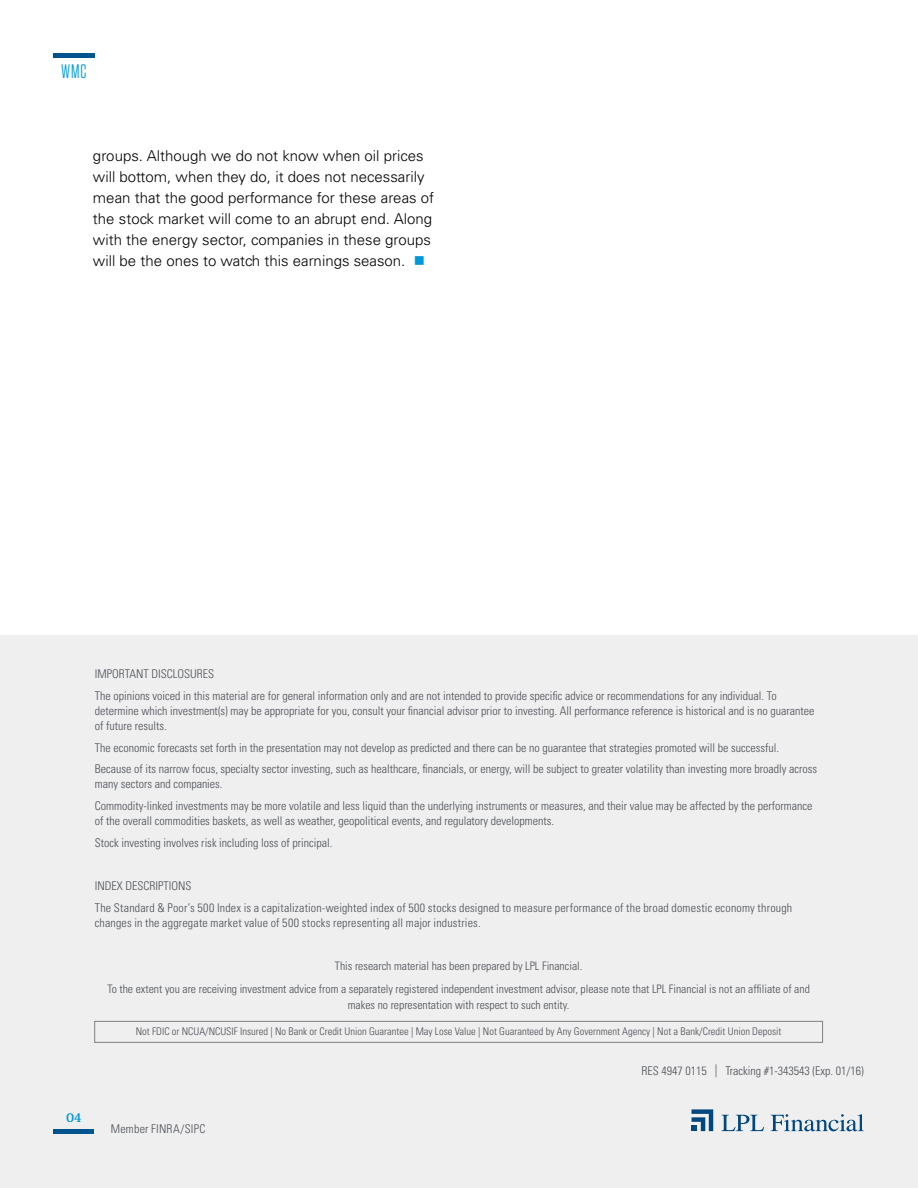
<style>
.page{position:relative;width:918px;height:1188px;background:#fff}
.page>*{position:absolute;margin:0;border:0;box-sizing:border-box;transform-origin:0 0}
.t1{font:19.5px "Tungsten Narrow";color:#0098d8}
.t2{font:300 15px/21px "Univers";color:#000}
.t3{font:300 condensed 12px/21.8px "Univers";color:#4b4f54}
.t4{font:700 12px "Domine";color:#0098d8}
.t5{font:300 condensed 11.7px/22.8px "Univers";color:#4b4f54;text-align:center}
.t6{font:300 condensed 10.5px "Univers";color:#4b4f54}
.s1{color:#0098d8}
.s2{font-size:12.9px}
</style>
<div class="page">
<div style="left:0;top:1068px;width:918px;height:120px;background:#efeff0"></div>
<svg style="left:721px;top:1115px;width:43px;height:16px"></svg>
<svg style="left:771px;top:1114px;width:93px;height:17px"></svg>
<svg style="left:692px;top:1109px;width:21px;height:22px"></svg>
<img style="left:54px;top:53px;width:40px;height:5px">
<img style="left:54px;top:1129px;width:40px;height:5px">
<div style="left:0;top:635px;width:918px;height:459px;background:#efeff0"></div>
<div style="left:94px;top:1021px;width:729px;height:22px;border:1px solid #807f83"></div>
<h1 class="t1" style="left:61px;top:62px;width:27px">WMC</h1>
<p class="t2" style="left:93px;top:145px;width:343px">groups. Although we do not know when oil prices will bottom, when they do, it does not necessarily mean that the good performance for these areas of the stock market will come to an abrupt end. Along with the energy sector, companies in these groups will be the ones to watch this earnings season. <span class="s1">■</span></p>
<p class="t3" style="left:95px;top:663px;width:683px">IMPORTANT DISCLOSURES<br>The opinions voiced in this material are for general information only and are not intended to provide specific advice or recommendations for any individual. To</p>
<p class="t3" style="left:95px;top:703px;width:721px;line-height:15px">determine which investment(s) may be appropriate for you, consult your financial advisor prior to investing. All performance reference is historical and is no guarantee of future results.</p>
<p class="t3" style="left:95px;top:736px;width:724px">The economic forecasts set forth in the presentation may not develop as predicted and there can be no guarantee that strategies promoted will be successful.<br>Because of its narrow focus, specialty sector investing, such as healthcare, financials, or energy, will be subject to greater volatility than investing more broadly across</p>
<p class="t3" style="left:95px;top:773px;width:719px">many sectors and companies.<br>Commodity-linked investments may be more volatile and less liquid than the underlying instruments or measures, and their value may be affected by the performance</p>
<p class="t3" style="left:95px;top:810px;width:461px">of the overall commodities baskets, as well as weather, geopolitical events, and regulatory developments.<br>Stock investing involves risk including loss of principal.</p>
<p class="t3" style="left:95px;top:875px;width:699px">INDEX DESCRIPTIONS<br>The Standard &amp; Poor’s 500 Index is a capitalization-weighted index of 500 stocks designed to measure performance of the broad domestic economy through</p>
<p class="t3" style="left:95px;top:912px;width:388px">changes in the aggregate market value of 500 stocks representing all major industries.</p>
<p class="t5" style="left:107px;top:954px;width:704px">This research material has been prepared by LPL Financial.<br>To the extent you are receiving investment advice from a separately registered independent investment advisor, please note that LPL Financial is not an affiliate of and</p>
<p class="t5" style="left:348px;top:993px;width:223px">makes no representation with respect to such entity.</p>
<p class="t6" style="left:136px;top:1025px;width:647px">Not FDIC or NCUA/NCUSIF Insured | No Bank or Credit Union Guarantee | May Lose Value | Not Guaranteed by Any Government Agency | Not a Bank/Credit Union Deposit</p>
<p class="t4" style="left:66px;top:1112px;width:17px">04</p>
<p class="t3" style="left:111px;top:1118px;width:96px">Member FINRA/SIPC</p>
<p class="t3" style="left:642px;top:1060px;width:224px">RES 4947 0115 <span class="s2">|</span> Tracking #1-343543 (Exp. 01/16)</p>
</div>
